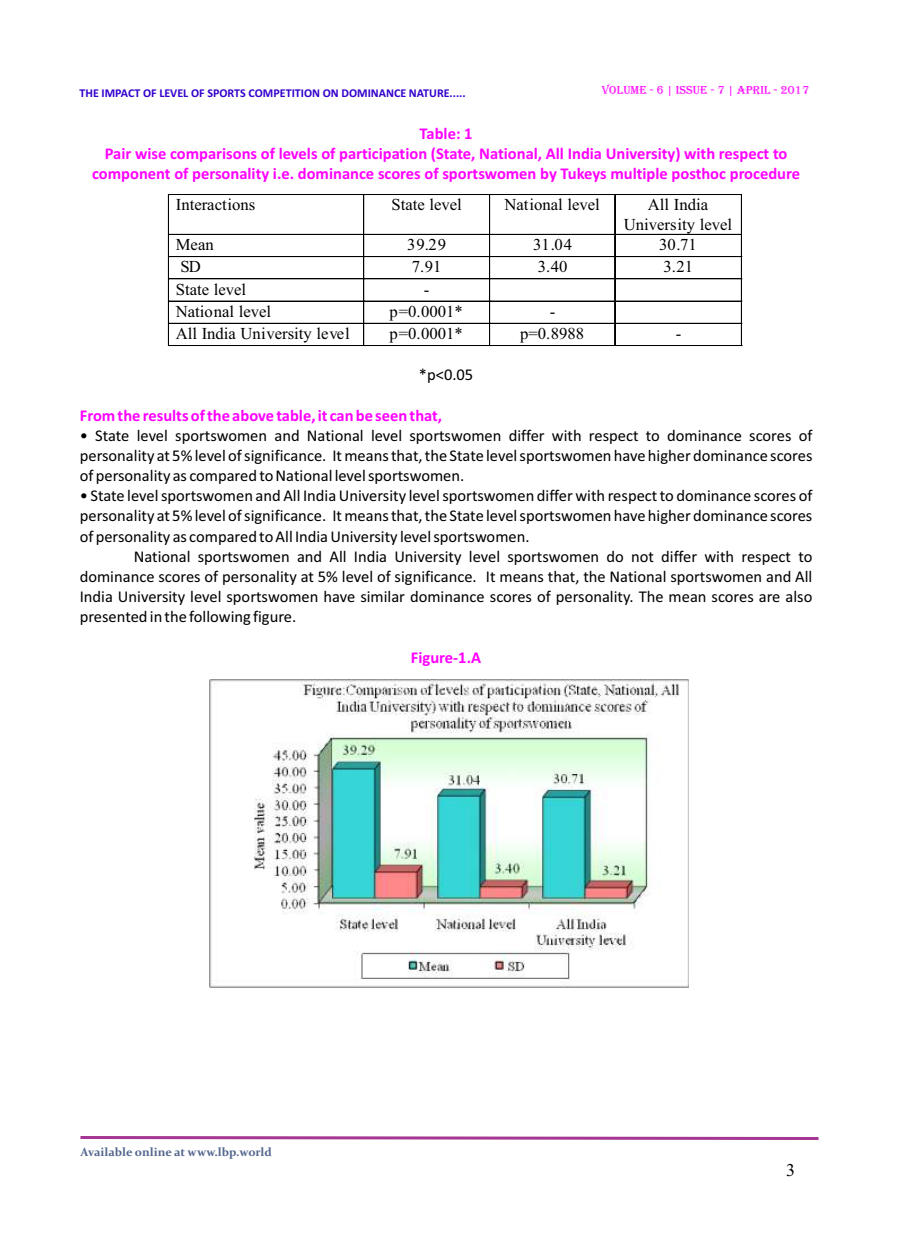
<style>
.page{position:relative;width:898px;height:1242px;background:#fff}
.page>*{position:absolute;margin:0;border:0;box-sizing:border-box;transform-origin:0 0}
.t1{font:18px "Times New Roman";color:#000}
.t2{font:16.65px/19.5px "Times New Roman";color:#000;text-align:center}
.t3{font:16.5px/20.1px "Calibri";color:#000;text-align:justify}
.t4{font:700 16.5px/20.1px "Calibri";color:#f0f;text-align:center}
.t5{font:700 12px "Calibri";color:#30c}
.t6{font:700 12px "Constantia";color:#52658c}
.t7{font:12px "Algerian";color:#f0f}
</style>
<div class="page">
<svg style="left:80px;top:1136px;width:739px;height:4px;background:#bb67ac"></svg>
<hr style="left:168px;top:194px;width:195px;height:1px;background:#000">
<hr style="left:363px;top:194px;width:126px;height:1px;background:#000">
<hr style="left:489px;top:194px;width:125px;height:1px;background:#000">
<hr style="left:615px;top:194px;width:126px;height:1px;background:#000">
<hr style="left:168px;top:195px;width:1px;height:39px;background:#000">
<hr style="left:363px;top:195px;width:1px;height:39px;background:#000">
<hr style="left:489px;top:195px;width:1px;height:39px;background:#000">
<hr style="left:614px;top:195px;width:1px;height:39px;background:#000">
<hr style="left:740px;top:195px;width:1px;height:39px;background:#000">
<hr style="left:168px;top:234px;width:195px;height:1px;background:#000">
<hr style="left:363px;top:234px;width:126px;height:1px;background:#000">
<hr style="left:489px;top:234px;width:125px;height:1px;background:#000">
<hr style="left:615px;top:234px;width:126px;height:1px;background:#000">
<hr style="left:168px;top:256px;width:195px;height:1px;background:#000">
<hr style="left:363px;top:256px;width:126px;height:1px;background:#000">
<hr style="left:489px;top:256px;width:125px;height:1px;background:#000">
<hr style="left:615px;top:256px;width:126px;height:1px;background:#000">
<hr style="left:168px;top:278px;width:195px;height:1px;background:#000">
<hr style="left:363px;top:278px;width:126px;height:1px;background:#000">
<hr style="left:489px;top:278px;width:125px;height:1px;background:#000">
<hr style="left:615px;top:278px;width:126px;height:1px;background:#000">
<hr style="left:168px;top:301px;width:195px;height:1px;background:#000">
<hr style="left:363px;top:301px;width:126px;height:1px;background:#000">
<hr style="left:489px;top:301px;width:125px;height:1px;background:#000">
<hr style="left:615px;top:301px;width:126px;height:1px;background:#000">
<hr style="left:168px;top:323px;width:195px;height:1px;background:#000">
<hr style="left:363px;top:323px;width:126px;height:1px;background:#000">
<hr style="left:489px;top:323px;width:125px;height:1px;background:#000">
<hr style="left:615px;top:323px;width:126px;height:1px;background:#000">
<svg style="left:168px;top:235px;width:1px;height:110px"></svg>
<hr style="left:168px;top:345px;width:195px;height:1px;background:#000">
<svg style="left:363px;top:235px;width:1px;height:110px"></svg>
<hr style="left:363px;top:345px;width:126px;height:1px;background:#000">
<svg style="left:489px;top:235px;width:1px;height:110px"></svg>
<hr style="left:489px;top:345px;width:125px;height:1px;background:#000">
<svg style="left:614px;top:234px;width:1px;height:112px"></svg>
<hr style="left:615px;top:345px;width:126px;height:1px;background:#000">
<svg style="left:740px;top:234px;width:2px;height:112px"></svg>
<img style="left:209px;top:679px;width:479px;height:308px">
<p class="t5" style="left:79px;top:88px;width:387px">THE IMPACT OF LEVEL OF SPORTS COMPETITION ON DOMINANCE NATURE.....</p>
<p class="t7" style="left:601px;top:83px;width:209px">VOLUME - 6 | ISSUE - 7 | APRIL - 2017</p>
<p class="t4" style="left:92px;top:124px;width:709px">Table: 1<br>Pair wise comparisons of levels of participation (State, National, All India University) with respect to component of personality i.e. dominance scores of sportswomen by Tukeys multiple posthoc procedure</p>
<p class="t2" style="left:176px;top:196px;width:81px">Interactions</p>
<p class="t2" style="left:391px;top:196px;width:72px">State level</p>
<p class="t2" style="left:504px;top:196px;width:97px">National level</p>
<p class="t2" style="left:623px;top:196px;width:110px">All India<br>University level</p>
<p class="t2" style="left:176px;top:236px;width:39px">Mean</p>
<p class="t2" style="left:407px;top:236px;width:40px">39.29</p>
<p class="t2" style="left:533px;top:236px;width:40px">31.04</p>
<p class="t2" style="left:658px;top:236px;width:39px">30.71</p>
<p class="t2" style="left:180px;top:259px;width:22px">SD</p>
<p class="t2" style="left:411px;top:259px;width:31px">7.91</p>
<p class="t2" style="left:537px;top:259px;width:31px">3.40</p>
<p class="t2" style="left:663px;top:259px;width:31px">3.21</p>
<p class="t2" style="left:176px;top:281px;width:72px">State level</p>
<p class="t2" style="left:424px;top:281px;width:7px">-</p>
<p class="t2" style="left:176px;top:303px;width:97px">National level</p>
<p class="t2" style="left:389px;top:303px;width:75px">p=0.0001*</p>
<p class="t2" style="left:549px;top:303px;width:7px">-</p>
<p class="t2" style="left:176px;top:325px;width:175px">All India University level</p>
<p class="t2" style="left:389px;top:325px;width:75px">p=0.0001*</p>
<p class="t2" style="left:520px;top:325px;width:65px">p=0.8988</p>
<p class="t2" style="left:675px;top:325px;width:7px">-</p>
<p class="t3" style="left:419px;top:366px;width:56px">*p&lt;0.05</p>
<p class="t4" style="left:80px;top:406px;width:364px">From the results of the above table, it can be seen that,</p>
<p class="t3" style="left:80px;top:427px;width:733px">• State level sportswomen and National level sportswomen differ with respect to dominance scores of personality at 5% level of significance. It means that, the State level sportswomen have higher dominance scores of personality as compared to National level sportswomen.</p>
<p class="t3" style="left:80px;top:487px;width:733px">• State level sportswomen and All India University level sportswomen differ with respect to dominance scores of personality at 5% level of significance. It means that, the State level sportswomen have higher dominance scores of personality as compared to All India University level sportswomen.</p>
<p class="t3" style="left:80px;top:547px;width:734px;text-indent:54px">National sportswomen and All India University level sportswomen do not differ with respect to dominance scores of personality at 5% level of significance. It means that, the National sportswomen and All India University level sportswomen have similar dominance scores of personality. The mean scores are also presented in the following figure.</p>
<p class="t4" style="left:411px;top:648px;width:72px">Figure-1.A</p>
<p class="t6" style="left:81px;top:1147px;width:193px">Available online at www.lbp.world</p>
<p class="t1" style="left:785px;top:1163px;width:10px">3</p>
</div>
